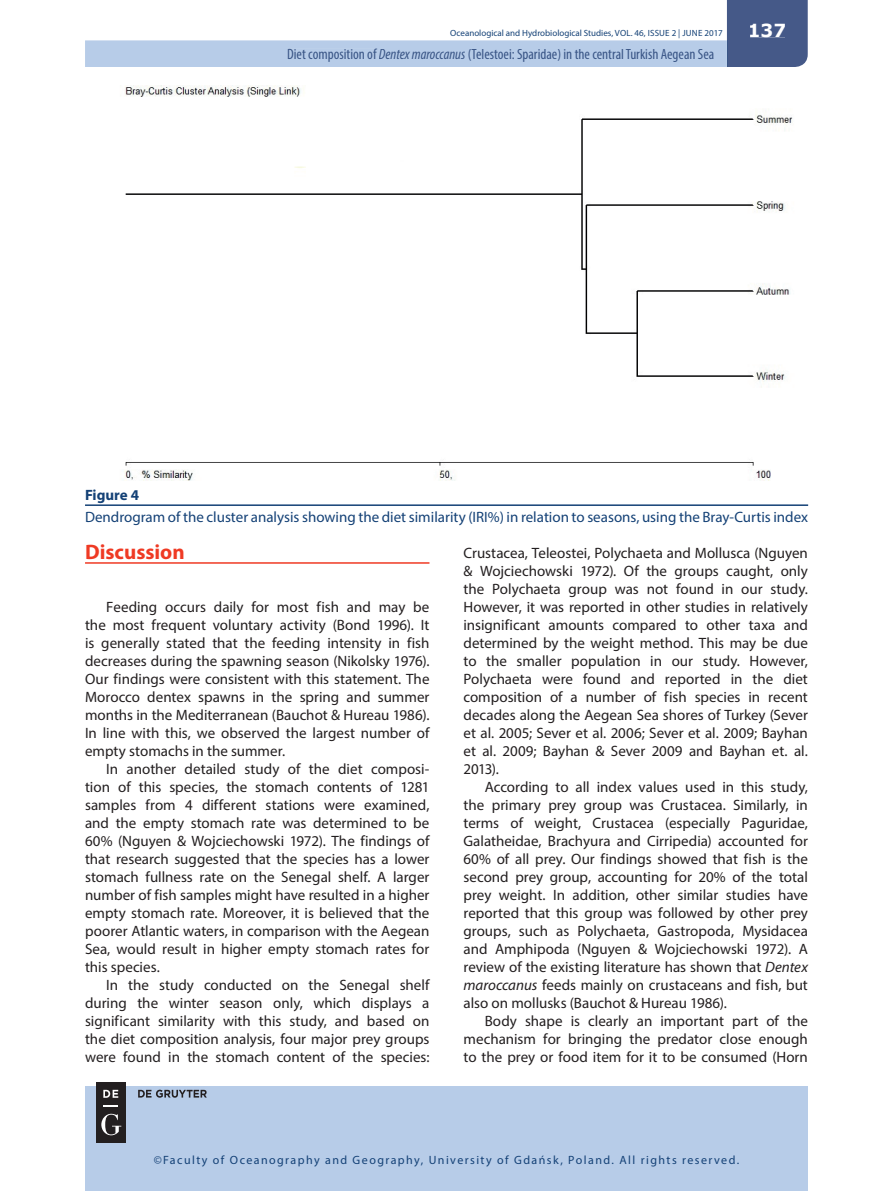
<style>
.page{position:relative;width:893px;height:1191px;background:#fff}
.page>*{position:absolute;margin:0;border:0;box-sizing:border-box;transform-origin:0 0}
.t1{font:700 21px "Myriad Pro";color:#ef3a24}
.t2{font:700 18px "Verdana";color:#fff}
.t3{font:15px/18px "Myriad Pro";color:#231f20;text-align:justify}
.t4{font:15px "Myriad Pro";color:#144176}
.t5{font:condensed 15px "Myriad Pro";color:#395586}
.t6{font:700 15px "Myriad Pro";color:#144176}
.t7{font:12px "Myriad Pro";letter-spacing:.12em;color:#144176}
.t8{font:9px "Myriad Pro";color:#144176}
.s1{font-style:italic}
</style>
<div class="page">
<div style="left:85px;top:1086px;width:723px;height:105px;background:#b7cce8"></div>
<svg style="left:85px;top:0;width:723px;height:67px"></svg>
<div style="left:750px;top:24px;width:35px;height:13px;background:#455988"></div>
<div style="left:288px;top:49px;width:89px;height:13px;background:#b7cce8"></div>
<div style="left:379px;top:49px;width:86px;height:11px;background:#b7cce8"></div>
<div style="left:465px;top:49px;width:249px;height:13px;background:#b7cce8"></div>
<div style="left:96px;top:1081px;width:30px;height:61px;background:#231f20"></div>
<svg style="left:103px;top:1105px;width:15px;height:1px"></svg>
<svg style="left:103px;top:1089px;width:15px;height:8px"></svg>
<svg style="left:101px;top:1113px;width:20px;height:22px"></svg>
<svg style="left:138px;top:1089px;width:69px;height:8px"></svg>
<hr style="left:85px;top:562px;width:344px;height:2px;background:#ef3a24">
<img style="left:124px;top:85px;width:669px;height:396px">
<hr style="left:85px;top:504px;width:723px;height:2px;background:#144176">
<p class="t8" style="left:450px;top:28px;width:274px">Oceanological and Hydrobiological Studies, VOL. 46, ISSUE 2 | JUNE 2017</p>
<p class="t5" style="left:287px;top:45px;width:429px">Diet composition of <span class="s1">Dentex maroccanus</span> (Telestoei: Sparidae) in the central Turkish Aegean Sea</p>
<p class="t2" style="left:748px;top:18px;width:40px">137</p>
<p class="t6" style="left:85px;top:485px;width:56px">Figure 4</p>
<p class="t4" style="left:85px;top:508px;width:725px">Dendrogram of the cluster analysis showing the diet similarity (IRI%) in relation to seasons, using the Bray-Curtis index</p>
<h1 class="t1" style="left:85px;top:538px;width:101px">Discussion</h1>
<p class="t3" style="left:85px;top:598px;width:346px;text-indent:21px">Feeding occurs daily for most fish and may be the most frequent voluntary activity (Bond 1996). It is generally stated that the feeding intensity in fish decreases during the spawning season (Nikolsky 1976).<br>Our findings were consistent with this statement. The Morocco dentex spawns in the spring and summer months in the Mediterranean (Bauchot &amp; Hureau 1986).<br>In line with this, we observed the largest number of empty stomachs in the summer.</p>
<p class="t3" style="left:85px;top:760px;width:346px;text-indent:21px">In another detailed study of the diet composi&shy;tion of this species, the stomach contents of 1281 samples from 4 different stations were examined, and the empty stomach rate was determined to be 60% (Nguyen &amp; Wojciechowski 1972). The findings of that research suggested that the species has a lower stomach fullness rate on the Senegal shelf. A larger number of fish samples might have resulted in a higher empty stomach rate. Moreover, it is believed that the poorer Atlantic waters, in comparison with the Aegean Sea, would result in higher empty stomach rates for this species.</p>
<p class="t3" style="left:85px;top:976px;width:346px;text-indent:21px">In the study conducted on the Senegal shelf during the winter season only, which displays a significant similarity with this study, and based on the diet composition analysis, four major prey groups were found in the stomach content of the species:</p>
<p class="t3" style="left:463px;top:544px;width:346px">Crustacea, Teleostei, Polychaeta and Mollusca (Nguyen &amp; Wojciechowski 1972). Of the groups caught, only the Polychaeta group was not found in our study.<br>However, it was reported in other studies in relatively insignificant amounts compared to other taxa and determined by the weight method. This may be due to the smaller population in our study. However, Polychaeta were found and reported in the diet composition of a number of fish species in recent decades along the Aegean Sea shores of Turkey (Sever et al. 2005; Sever et al. 2006; Sever et al. 2009; Bayhan et al. 2009; Bayhan &amp; Sever 2009 and Bayhan et. al.<br>2013).</p>
<p class="t3" style="left:463px;top:778px;width:346px;text-indent:21px">According to all index values used in this study, the primary prey group was Crustacea. Similarly, in terms of weight, Crustacea (especially Paguridae, Galatheidae, Brachyura and Cirripedia) accounted for 60% of all prey. Our findings showed that fish is the second prey group, accounting for 20% of the total prey weight. In addition, other similar studies have reported that this group was followed by other prey groups, such as Polychaeta, Gastropoda, Mysidacea and Amphipoda (Nguyen &amp; Wojciechowski 1972). A review of the existing literature has shown that <span class="s1">Dentex maroccanus</span> feeds mainly on crustaceans and fish, but also on mollusks (Bauchot &amp; Hureau 1986).</p>
<p class="t3" style="left:463px;top:1012px;width:346px;text-indent:21px">Body shape is clearly an important part of the mechanism for bringing the predator close enough to the prey or food item for it to be consumed (Horn</p>
<p class="t7" style="left:154px;top:1152px;width:587px">©Faculty of Oceanography and Geography, University of Gdańsk, Poland. All rights reserved.</p>
</div>
